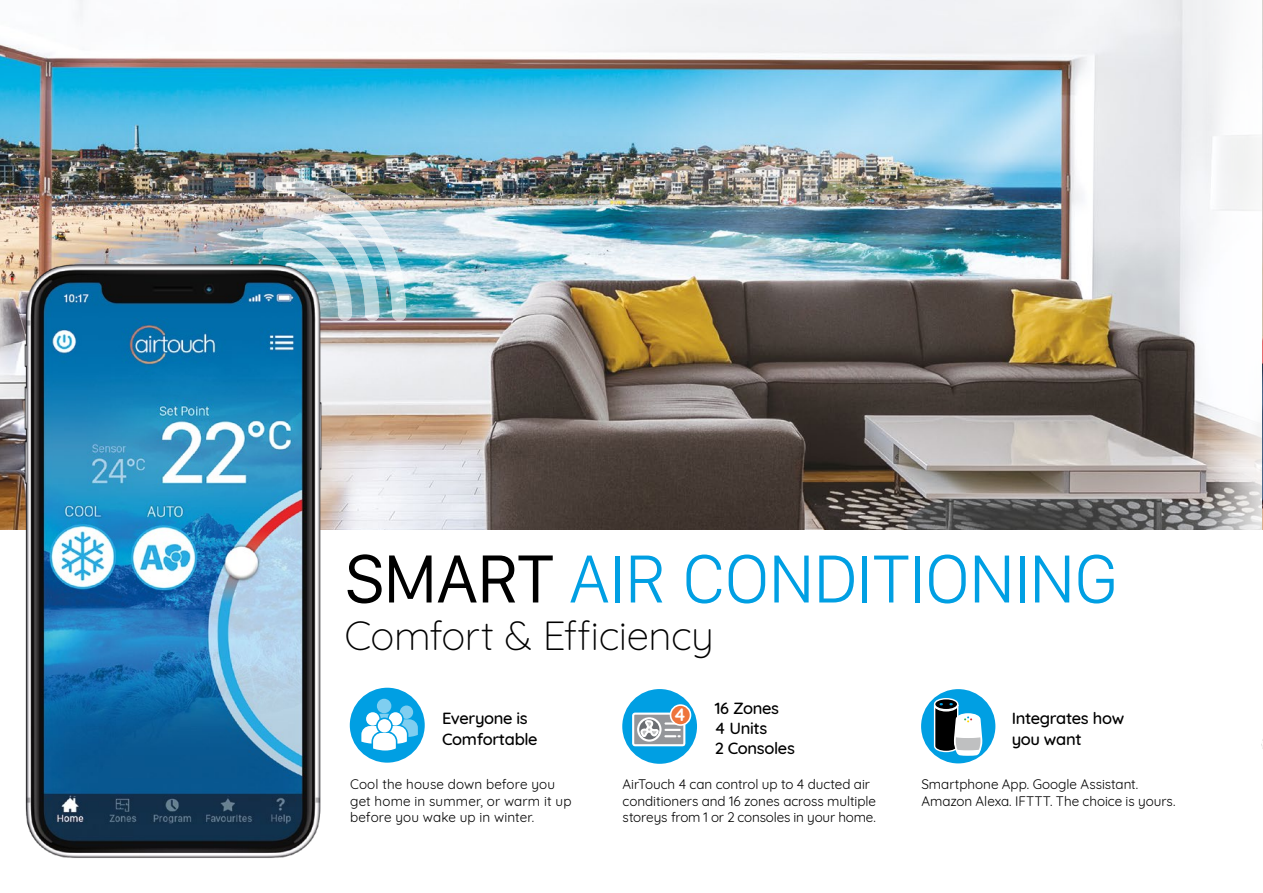
<style>
.page{position:relative;width:1263px;height:893px;background:#fff}
.page>*{position:absolute;margin:0;border:0;box-sizing:border-box;transform-origin:0 0}
.t1{font:300 70.5px "San Francisco Text";letter-spacing:-.04em;color:#009fe3}
.t2{font:300 40.5px "Quicksand 2011";letter-spacing:-.015em;color:#000}
.t3{font:700 17.85px "Quicksand 2011";color:#fff}
.t4{font:500 16.5px/20.2px "Quicksand 2011";letter-spacing:-.02em;color:#000}
.t5{font:13.5px/16.5px "Quicksand 2011";letter-spacing:-.005em;color:#000}
.s1{font-weight:400;color:#000}
</style>
<div class="page">
<img style="left:0;top:0;width:1263px;height:529px">
<img style="left:262px;top:175px;width:144px;height:146px">
<img style="left:18px;top:248px;width:312px;height:610px">
<img style="left:1237px;top:415px;width:26px;height:334px">
<div style="left:350px;top:688px;width:75px;height:75px;background:#009fe3;border-radius:50%"></div>
<div style="left:377px;top:699px;width:14px;height:14px;background:#7fcef0;border-radius:50%"></div>
<svg style="left:361px;top:705px;width:57px;height:45px"></svg>
<div style="left:921px;top:689px;width:74px;height:74px;background:#009fe3;border-radius:50%"></div>
<svg style="left:934px;top:698px;width:24px;height:12px"></svg>
<svg style="left:933px;top:703px;width:49px;height:53px;background:#718f9c"></svg>
<div style="left:622px;top:689px;width:75px;height:75px;background:#009fe3;border-radius:50%"></div>
<svg style="left:632px;top:713px;width:53px;height:33px;background:#babcbe"></svg>
<div style="left:670px;top:705px;width:20px;height:20px;background:#ee743b;border-radius:50%"></div>
<div style="left:670px;top:704px;width:21px;height:22px;border:2px solid #fff;border-radius:50%"></div>
<h1 class="t1" style="left:344px;top:535px;width:776px"><span class="s1">SMART</span> AIR CONDITIONING</h1>
<h2 class="t2" style="left:344px;top:605px;width:371px">Comfort &amp; Efficiency</h2>
<p class="t4" style="left:442px;top:707px;width:97px">Everyone is<br>Comfortable</p>
<p class="t4" style="left:715px;top:696px;width:82px">16 Zones<br>4 Units<br>2 Consoles</p>
<p class="t5" style="left:350px;top:775px;width:223px">Cool the house down before you get home in summer, or warm it up before you wake up in winter.</p>
<p class="t5" style="left:623px;top:775px;width:255px">AirTouch 4 can control up to 4 ducted air conditioners and 16 zones across multiple storeys from 1 or 2 consoles in your home.</p>
<p class="t5" style="left:921px;top:775px;width:256px">Smartphone App. Google Assistant.<br>Amazon Alexa. IFTTT. The choice is yours.</p>
<h3 class="t3" style="left:673px;top:700px;width:14px">4</h3>
<p class="t4" style="left:1012px;top:707px;width:114px">Integrates how you want</p>
</div>
